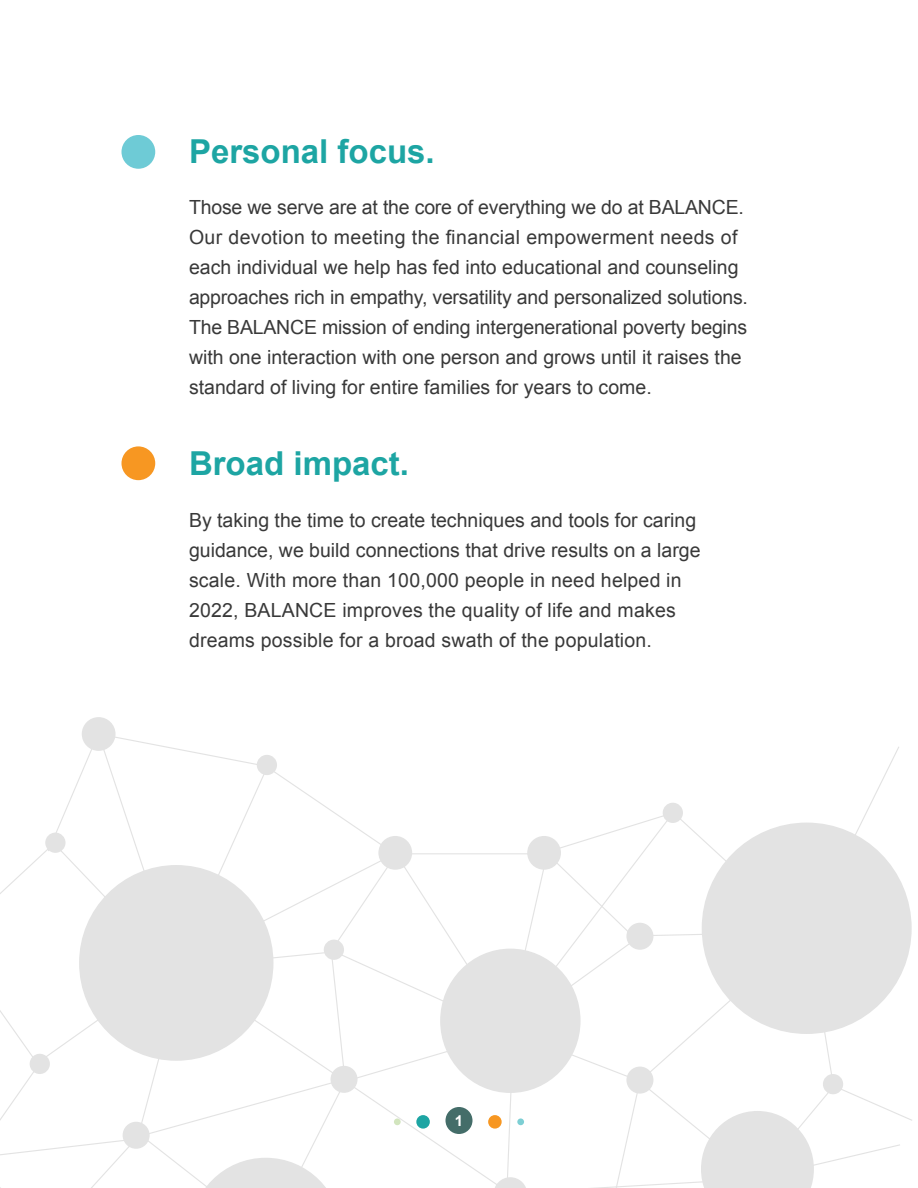
<style>
.page{position:relative;width:918px;height:1188px;background:#fff}
.page>*{position:absolute;margin:0;border:0;box-sizing:border-box;transform-origin:0 0}
.t1{font:700 33px "Arial";color:#1da5a3}
.t2{font:19.5px/30px "Arial";color:#393939}
.t3{font:700 15px "Arial";color:#fff}
</style>
<div class="page">
<div style="left:82px;top:717px;width:34px;height:34px;background:#e3e3e3;border-radius:50%"></div>
<svg style="left:0;top:733px;width:912px;height:455px"></svg>
<div style="left:331px;top:1066px;width:27px;height:27px;background:#e3e3e3;border-radius:50%"></div>
<div style="left:123px;top:1122px;width:27px;height:27px;background:#e3e3e3;border-radius:50%"></div>
<div style="left:626px;top:1067px;width:27px;height:27px;background:#e3e3e3;border-radius:50%"></div>
<div style="left:45px;top:833px;width:21px;height:20px;background:#e3e3e3;border-radius:50%"></div>
<div style="left:257px;top:755px;width:20px;height:20px;background:#e3e3e3;border-radius:50%"></div>
<div style="left:30px;top:1054px;width:20px;height:20px;background:#e3e3e3;border-radius:50%"></div>
<div style="left:324px;top:940px;width:20px;height:20px;background:#e3e3e3;border-radius:50%"></div>
<div style="left:823px;top:1074px;width:20px;height:20px;background:#e3e3e3;border-radius:50%"></div>
<div style="left:527px;top:836px;width:34px;height:34px;background:#e3e3e3;border-radius:50%"></div>
<div style="left:626px;top:923px;width:27px;height:27px;background:#e3e3e3;border-radius:50%"></div>
<div style="left:663px;top:803px;width:20px;height:20px;background:#e3e3e3;border-radius:50%"></div>
<div style="left:446px;top:1107px;width:26px;height:27px;background:#446d69;border-radius:50%"></div>
<div style="left:488px;top:1115px;width:14px;height:14px;background:#f79722;border-radius:50%"></div>
<div style="left:517px;top:1118px;width:7px;height:7px;background:#7dcfd4;border-radius:50%"></div>
<div style="left:416px;top:1115px;width:14px;height:14px;background:#1da5a3;border-radius:50%"></div>
<div style="left:394px;top:1118px;width:7px;height:7px;background:#d2e5be;border-radius:50%"></div>
<div style="left:122px;top:135px;width:33px;height:34px;background:#6ecbd6;border-radius:50%"></div>
<div style="left:122px;top:446px;width:33px;height:34px;background:#f79722;border-radius:50%"></div>
<h1 class="t1" style="left:189px;top:130px;width:247px">Personal focus.</h1>
<p class="t2" style="left:189px;top:193px;width:561px">Those we serve are at the core of everything we do at BALANCE.<br>Our devotion to meeting the financial empowerment needs of each individual we help has fed into educational and counseling approaches rich in empathy, versatility and personalized solutions.<br>The BALANCE mission of ending intergenerational poverty begins with one interaction with one person and grows until it raises the standard of living for entire families for years to come.</p>
<h1 class="t1" style="left:189px;top:441px;width:222px">Broad impact.</h1>
<p class="t2" style="left:189px;top:506px;width:513px">By taking the time to create techniques and tools for caring guidance, we build connections that drive results on a large scale. With more than 100,000 people in need helped in 2022, BALANCE improves the quality of life and makes dreams possible for a broad swath of the population.</p>
<p class="t3" style="left:455px;top:1111px;width:10px">1</p>
</div>
